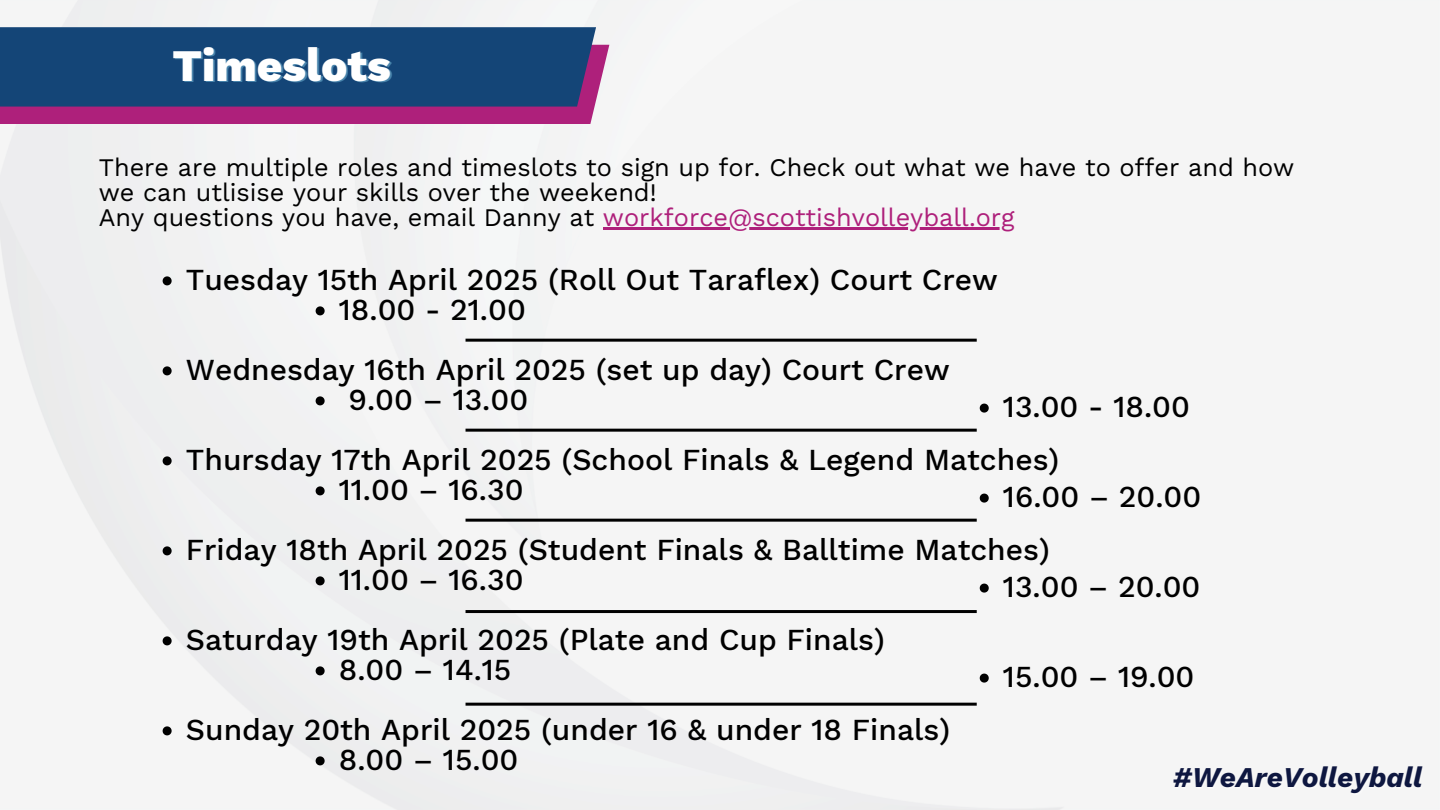
<style>
.page{position:relative;width:1440px;height:810px;background:#fff}
.page>*{position:absolute;margin:0;border:0;box-sizing:border-box;transform-origin:0 0}
.t1{font:800 44.3px "Work Sans";color:#fff}
.t2{font:500 30px "Work Sans";color:#000}
.t3{font:italic 700 28.1px "Work Sans";color:#0e1740}
.t4{font:25.3px/24.8px "Work Sans";color:#000}
.s1{color:#ae207b}
</style>
<div class="page">
<div style="left:0;top:45px;width:609px;height:79px;background:#ae207b"></div>
<div style="left:0;top:27px;width:596px;height:80px;background:#144577"></div>
<hr style="left:603px;top:227px;width:412px;height:3px;background:#ae207b">
<svg style="left:163px;top:276px;width:9px;height:9px"></svg>
<svg style="left:316px;top:306px;width:9px;height:9px"></svg>
<svg style="left:163px;top:366px;width:9px;height:9px"></svg>
<svg style="left:316px;top:396px;width:9px;height:9px"></svg>
<svg style="left:163px;top:456px;width:9px;height:9px"></svg>
<svg style="left:316px;top:486px;width:9px;height:9px"></svg>
<svg style="left:163px;top:546px;width:9px;height:9px"></svg>
<svg style="left:316px;top:576px;width:9px;height:9px"></svg>
<svg style="left:163px;top:636px;width:9px;height:9px"></svg>
<svg style="left:316px;top:666px;width:9px;height:9px"></svg>
<svg style="left:163px;top:726px;width:9px;height:9px"></svg>
<svg style="left:316px;top:756px;width:9px;height:9px"></svg>
<svg style="left:980px;top:404px;width:9px;height:9px"></svg>
<svg style="left:980px;top:494px;width:9px;height:9px"></svg>
<svg style="left:980px;top:584px;width:9px;height:9px"></svg>
<svg style="left:980px;top:674px;width:9px;height:9px"></svg>
<hr style="left:466px;top:429px;width:511px;height:3px;background:#000">
<hr style="left:466px;top:519px;width:511px;height:3px;background:#000">
<hr style="left:466px;top:610px;width:511px;height:3px;background:#000">
<hr style="left:466px;top:703px;width:511px;height:3px;background:#000">
<hr style="left:466px;top:339px;width:511px;height:3px;background:#000">
<p class="t1" style="left:172px;top:39px;width:220px">Timeslots</p>
<p class="t4" style="left:99px;top:155px;width:1197px">There are multiple roles and timeslots to sign up for. Check out what we have to offer and how we can utlisise your skills over the weekend!</p>
<p class="t4" style="left:99px;top:205px;width:917px">Any questions you have, email Danny at <span class="s1">workforce@scottishvolleyball.org</span></p>
<p class="t2" style="left:186px;top:262px;width:813px">Tuesday 15th April 2025 (Roll Out Taraflex) Court Crew</p>
<p class="t2" style="left:339px;top:292px;width:188px">18.00 - 21.00</p>
<p class="t2" style="left:186px;top:352px;width:765px">Wednesday 16th April 2025 (set up day) Court Crew</p>
<p class="t2" style="left:349px;top:382px;width:181px">9.00 – 13.00</p>
<p class="t2" style="left:186px;top:442px;width:875px">Thursday 17th April 2025 (School Finals &amp; Legend Matches)</p>
<p class="t2" style="left:339px;top:472px;width:186px">11.00 – 16.30</p>
<p class="t2" style="left:186px;top:532px;width:866px">Friday 18th April 2025 (Student Finals &amp; Balltime Matches)</p>
<p class="t2" style="left:339px;top:562px;width:186px">11.00 – 16.30</p>
<p class="t2" style="left:186px;top:622px;width:701px">Saturday 19th April 2025 (Plate and Cup Finals)</p>
<p class="t2" style="left:339px;top:652px;width:174px">8.00 – 14.15</p>
<p class="t2" style="left:186px;top:712px;width:766px">Sunday 20th April 2025 (under 16 &amp; under 18 Finals)</p>
<p class="t2" style="left:339px;top:742px;width:181px">8.00 – 15.00</p>
<p class="t2" style="left:1003px;top:389px;width:188px">13.00 - 18.00</p>
<p class="t2" style="left:1003px;top:479px;width:200px">16.00 – 20.00</p>
<p class="t2" style="left:1003px;top:569px;width:199px">13.00 – 20.00</p>
<h3 class="t2" style="left:1003px;top:659px;width:193px">15.00 – 19.00</h3>
<h1 class="t3" style="left:1173px;top:761px;width:251px">#WeAreVolleyball</h1>
</div>
